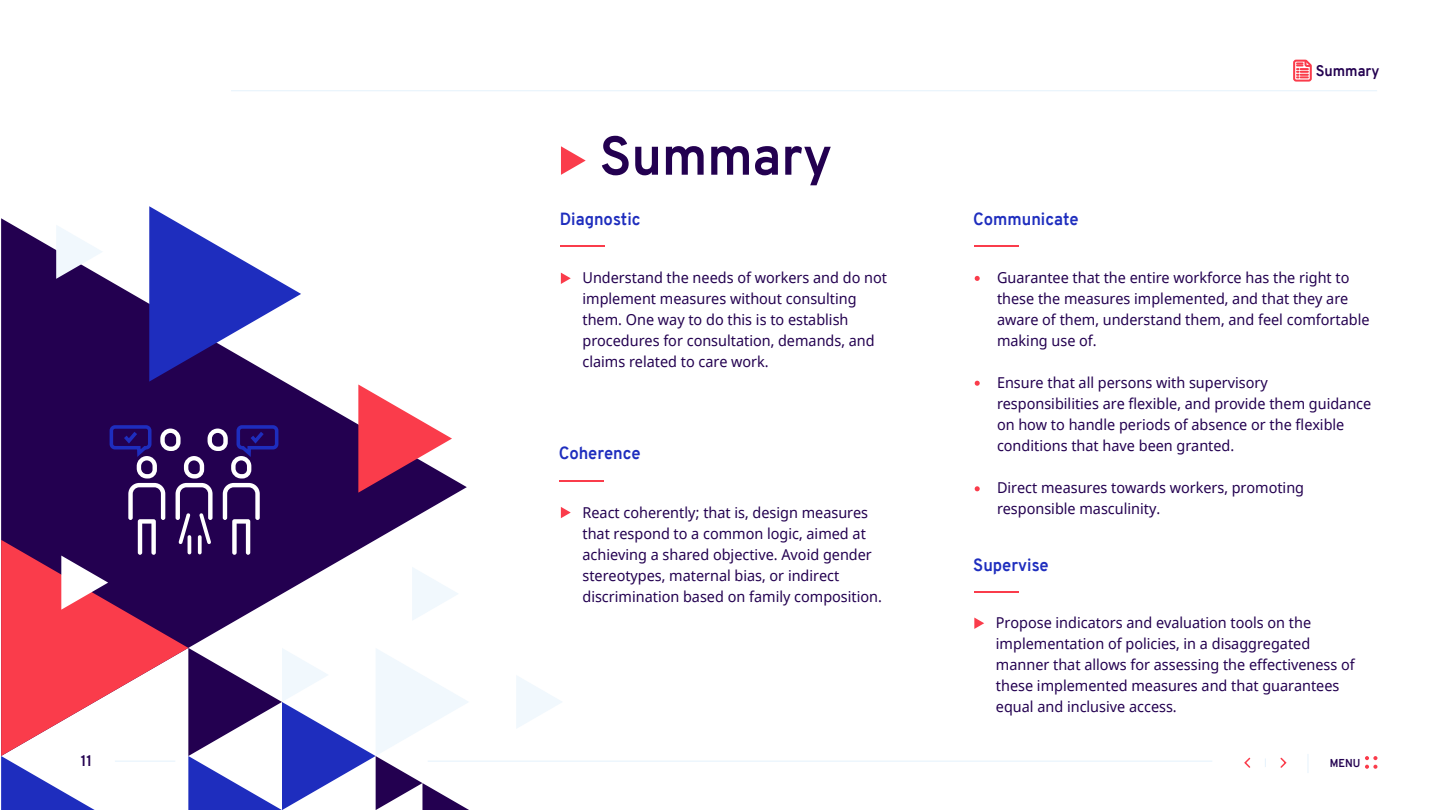
<style>
.page{position:relative;width:1440px;height:810px;background:#fff}
.page>*{position:absolute;margin:0;border:0;box-sizing:border-box;transform-origin:0 0}
.t1{font:700 54.68px "Overpass";color:#230050;scale:.96 1}
.t2{font:700 17.17px "Overpass";color:#1e2dbe;scale:.96 1}
.t3{font:15px/21px "Noto Sans";color:#230050;scale:.96 1}
.t4{font:700 15px "Overpass";color:#230050;scale:.96 1}
.t5{font:700 11.18px "Overpass";color:#230050;scale:.96 1}
</style>
<div class="page">
<svg style="left:1365px;top:756px;width:12px;height:13px"></svg>
<svg style="left:1308px;top:754px;width:1px;height:19px"></svg>
<svg style="left:1280px;top:757px;width:7px;height:11px"></svg>
<svg style="left:1244px;top:757px;width:7px;height:11px"></svg>
<hr style="left:428px;top:761px;width:784px;height:1px;background:#e5f2fc">
<hr style="left:231px;top:90px;width:1146px;height:1px;background:#e5f2fc">
<svg style="left:1293px;top:60px;width:19px;height:21px"></svg>
<svg style="left:516px;top:676px;width:46px;height:52px"></svg>
<svg style="left:561px;top:146px;width:25px;height:29px"></svg>
<svg style="left:561px;top:273px;width:10px;height:11px"></svg>
<hr style="left:974px;top:246px;width:45px;height:1px;background:#fa3c4b">
<hr style="left:974px;top:592px;width:45px;height:1px;background:#fa3c4b">
<hr style="left:560px;top:246px;width:45px;height:1px;background:#fa3c4b">
<svg style="left:561px;top:507px;width:10px;height:11px"></svg>
<svg style="left:974px;top:618px;width:10px;height:11px"></svg>
<hr style="left:559px;top:480px;width:45px;height:1px;background:#fa3c4b">
<svg style="left:975px;top:276px;width:5px;height:5px"></svg>
<svg style="left:975px;top:381px;width:5px;height:5px"></svg>
<svg style="left:975px;top:486px;width:5px;height:5px"></svg>
<svg style="left:1px;top:206px;width:468px;height:604px"></svg>
<h1 class="t1" style="left:599px;top:117px;width:244px">Summary</h1>
<p class="t2" style="left:560px;top:207px;width:86px">Diagnostic</p>
<p class="t2" style="left:973px;top:207px;width:111px">Communicate</p>
<p class="t4" style="left:1316px;top:60px;width:68px">Summary</p>
<p class="t3" style="left:582px;top:268px;width:319px">Understand the needs of workers and do not implement measures without consulting them. One way to do this is to establish procedures for consultation, demands, and claims related to care work.</p>
<p class="t3" style="left:997px;top:268px;width:390px">Guarantee that the entire workforce has the right to these the measures implemented, and that they are aware of them, understand them, and feel comfortable making use of.</p>
<p class="t3" style="left:997px;top:373px;width:391px">Ensure that all persons with supervisory responsibilities are flexible, and provide them guidance on how to handle periods of absence or the flexible conditions that have been granted.</p>
<p class="t3" style="left:997px;top:478px;width:321px">Direct measures towards workers, promoting responsible masculinity.</p>
<p class="t2" style="left:559px;top:441px;width:87px">Coherence</p>
<p class="t3" style="left:582px;top:502px;width:314px">React coherently; that is, design measures that respond to a common logic, aimed at achieving a shared objective. Avoid gender stereotypes, maternal bias, or indirect discrimination based on family composition.</p>
<p class="t2" style="left:973px;top:553px;width:80px">Supervise</p>
<p class="t3" style="left:996px;top:613px;width:375px">Propose indicators and evaluation tools on the implementation of policies, in a disaggregated manner that allows for assessing the effectiveness of these implemented measures and that guarantees equal and inclusive access.</p>
<p class="t4" style="left:81px;top:750px;width:14px">11</p>
<p class="t5" style="left:1330px;top:755px;width:33px">MENU</p>
</div>
